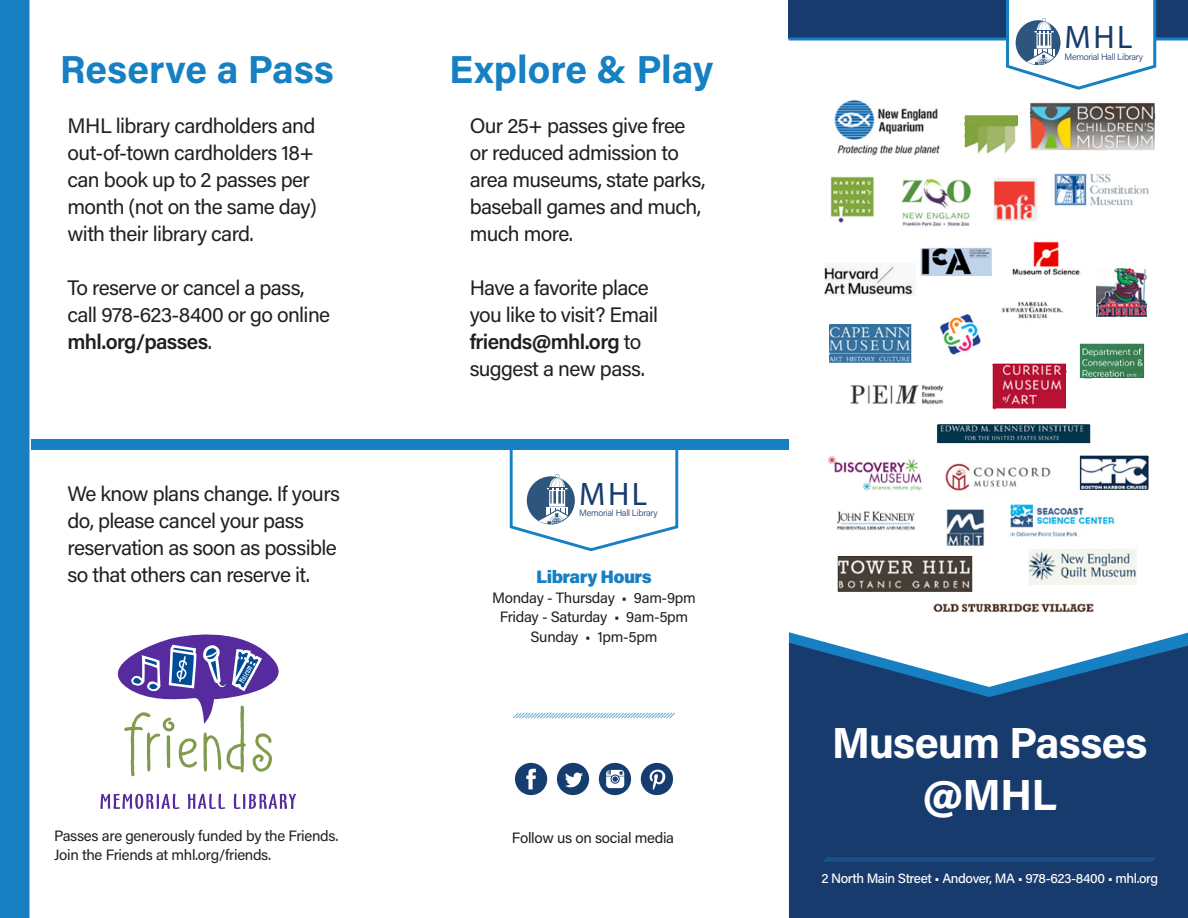
<style>
.page{position:relative;width:1188px;height:918px;background:#fff}
.page>*{position:absolute;margin:0;border:0;box-sizing:border-box;transform-origin:0 0}
.t1{font:700 43.5px/52.2px "Acumin Pro";letter-spacing:-.02em;color:#fff;text-align:center}
.t2{font:700 39px "Acumin Pro";color:#1680c3}
.t3{font:32.7px "Myriad Pro";letter-spacing:.08em;color:#183b6e}
.Paragraph_Style_9_5{font:21px/27px "Acumin Pro";letter-spacing:-.03em;color:#231f20}
.Paragraph_Style_9_5-2{font:900 18px "Acumin Pro";letter-spacing:-.03em;color:#1680c3}
.Paragraph_Style_10_1{font:15px "Acumin Pro";letter-spacing:-.02em;color:#231f20}
.t4{font:500 13.5px "Acumin Pro";letter-spacing:-.03em;color:#fff}
.t5{font:300 9.15px "Acumin Pro";letter-spacing:-.03em;color:#183b6e}
.s1{font-weight:600}
</style>
<div class="page">
<img style="left:824px;top:99px;width:332px;height:514px">
<svg style="left:509px;top:450px;width:170px;height:102px"></svg>
<div style="left:789px;top:0;width:399px;height:39px;background:#183b6e"></div>
<div style="left:0;top:440px;width:789px;height:10px;background:#1680c3"></div>
<div style="left:789px;top:697px;width:399px;height:221px;background:#183b6e"></div>
<svg style="left:789px;top:632px;width:399px;height:65px"></svg>
<svg style="left:822px;top:856px;width:335px;height:7px;background:#17487f"></svg>
<svg style="left:513px;top:712px;width:162px;height:7px"></svg>
<svg style="left:515px;top:762px;width:158px;height:34px"></svg>
<div style="left:0;top:0;width:31px;height:918px;background:#1680c3"></div>
<hr style="left:789px;top:38px;width:399px;height:2px;background:#1680c3">
<svg style="left:1005px;top:0;width:153px;height:90px"></svg>
<svg style="left:100px;top:794px;width:80px;height:15px"></svg>
<svg style="left:188px;top:794px;width:37px;height:15px"></svg>
<svg style="left:234px;top:794px;width:62px;height:15px"></svg>
<svg style="left:117px;top:634px;width:162px;height:142px"></svg>
<p class="t2" style="left:60px;top:42px;width:276px">Reserve a Pass</p>
<p class="Paragraph_Style_9_5" style="left:68px;top:111px;width:251px">MHL library cardholders and out-of-town cardholders 18+ can book up to 2 passes per month (not on the same day) with their library card.</p>
<p class="Paragraph_Style_9_5" style="left:68px;top:273px;width:264px">To reserve or cancel a pass, call 978-623-8400 or go online <span class="s1">mhl.org/passes</span>.</p>
<p class="Paragraph_Style_9_5" style="left:68px;top:480px;width:274px">We know plans change. If yours do, please cancel your pass reservation as soon as possible so that others can reserve it.</p>
<p class="Paragraph_Style_10_1" style="left:54px;top:825px;width:286px">Passes are generously funded by the Friends.</p>
<p class="Paragraph_Style_10_1" style="left:54px;top:845px;width:219px">Join the Friends at mhl.org/friends.</p>
<p class="t2" style="left:449px;top:42px;width:266px">Explore &amp; Play</p>
<p class="Paragraph_Style_9_5" style="left:470px;top:111px;width:237px">Our 25+ passes give free or reduced admission to area museums, state parks, baseball games and much, much more.</p>
<p class="Paragraph_Style_9_5" style="left:470px;top:273px;width:190px">Have a favorite place you like to visit? Email <span class="s1">friends@mhl.org</span> to suggest a new pass.</p>
<p class="t3" style="left:579px;top:474px;width:70px">MHL</p>
<p class="t5" style="left:579px;top:507px;width:80px">Memorial Hall Library</p>
<p class="Paragraph_Style_9_5-2" style="left:536px;top:564px;width:117px">Library Hours</p>
<p class="Paragraph_Style_10_1" style="left:492px;top:587px;width:205px">Monday - Thursday • 9am-9pm</p>
<p class="Paragraph_Style_10_1" style="left:500px;top:607px;width:190px">Friday - Saturday • 9am-5pm</p>
<p class="Paragraph_Style_10_1" style="left:531px;top:626px;width:128px">Sunday • 1pm-5pm</p>
<p class="Paragraph_Style_10_1" style="left:512px;top:827px;width:164px">Follow us on social media</p>
<p class="t3" style="left:1065px;top:17px;width:70px">MHL</p>
<p class="t5" style="left:1065px;top:50px;width:80px">Memorial Hall Library</p>
<p class="t1" style="left:832px;top:715px;width:317px">Museum Passes @MHL</p>
<p class="t4" style="left:821px;top:869px;width:338px">2 North Main Street • Andover, MA • 978-623-8400 • mhl.org</p>
</div>
